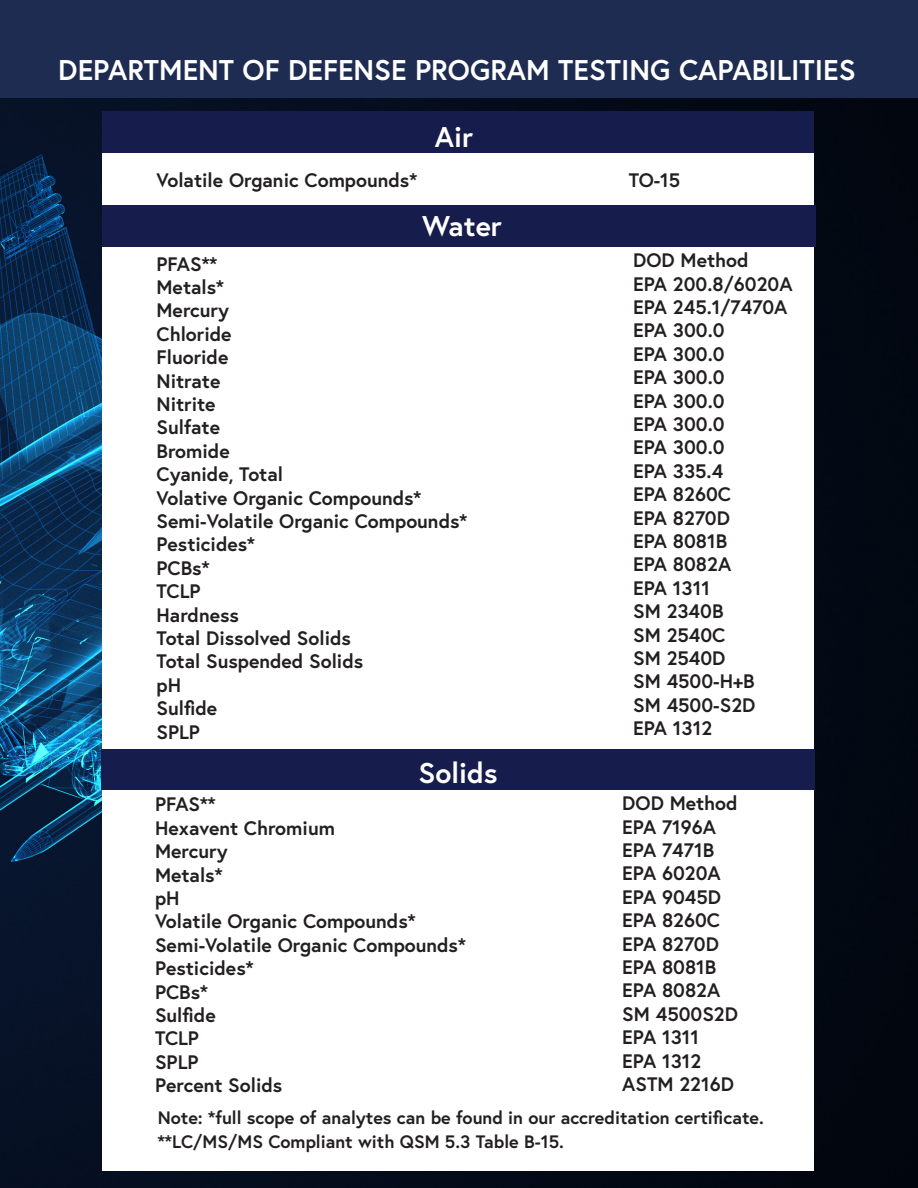
<style>
.page{position:relative;width:918px;height:1188px;background:#fff}
.page>*{position:absolute;margin:0;border:0;box-sizing:border-box;transform-origin:0 0}
.t1{font:700 28.5px "Europa";color:#fff}
.t2{font:700 19.5px "Europa";color:#231f20}
.t3{font:700 18px "Europa";color:#231f20}
</style>
<div class="page">
<img style="left:0;top:98px;width:918px;height:1090px">
<div style="left:0;top:0;width:918px;height:98px;background:#1d2c50"></div>
<div style="left:103px;top:112px;width:711px;height:1059px;background:#fff"></div>
<div style="left:103px;top:111px;width:711px;height:41px;background:#161c4b"></div>
<div style="left:103px;top:206px;width:713px;height:41px;background:#161c4b"></div>
<div style="left:101px;top:750px;width:713px;height:40px;background:#161c4b"></div>
<p class="t1" style="left:58px;top:50px;width:799px">DEPARTMENT OF DEFENSE PROGRAM TESTING CAPABILITIES</p>
<p class="t1" style="left:435px;top:117px;width:40px">Air</p>
<p class="t2" style="left:157px;top:167px;width:262px">Volatile Organic Compounds*</p>
<p class="t2" style="left:629px;top:167px;width:53px">TO-15</p>
<p class="t1" style="left:422px;top:207px;width:81px">Water</p>
<p class="t2" style="left:157px;top:250px;width:62px">PFAS**</p>
<p class="t2" style="left:157px;top:274px;width:69px">Metals*</p>
<p class="t2" style="left:157px;top:297px;width:74px">Mercury</p>
<p class="t2" style="left:157px;top:321px;width:77px">Chloride</p>
<p class="t2" style="left:157px;top:344px;width:73px">Fluoride</p>
<p class="t2" style="left:157px;top:367px;width:65px">Nitrate</p>
<p class="t2" style="left:157px;top:391px;width:61px">Nitrite</p>
<p class="t2" style="left:157px;top:414px;width:65px">Sulfate</p>
<p class="t2" style="left:157px;top:438px;width:75px">Bromide</p>
<p class="t2" style="left:157px;top:461px;width:128px">Cyanide, Total</p>
<p class="t2" style="left:157px;top:484px;width:266px">Volative Organic Compounds*</p>
<p class="t2" style="left:157px;top:508px;width:312px">Semi-Volatile Organic Compounds*</p>
<p class="t2" style="left:157px;top:531px;width:100px">Pesticides*</p>
<p class="t2" style="left:157px;top:555px;width:54px">PCBs*</p>
<p class="t2" style="left:157px;top:578px;width:45px">TCLP</p>
<p class="t2" style="left:157px;top:601px;width:84px">Hardness</p>
<p class="t2" style="left:157px;top:625px;width:196px">Total Dissolved Solids</p>
<p class="t2" style="left:157px;top:648px;width:208px">Total Suspended Solids</p>
<p class="t2" style="left:157px;top:672px;width:26px">pH</p>
<p class="t2" style="left:157px;top:695px;width:62px">Sulfide</p>
<p class="t2" style="left:157px;top:718px;width:45px">SPLP</p>
<p class="t1" style="left:419px;top:753px;width:81px">Solids</p>
<p class="t2" style="left:633px;top:247px;width:117px">DOD Method</p>
<p class="t2" style="left:633px;top:271px;width:161px">EPA 200.8/6020A</p>
<p class="t2" style="left:633px;top:294px;width:156px">EPA 245.1/7470A</p>
<p class="t2" style="left:633px;top:317px;width:93px">EPA 300.0</p>
<p class="t2" style="left:633px;top:341px;width:93px">EPA 300.0</p>
<p class="t2" style="left:633px;top:364px;width:93px">EPA 300.0</p>
<p class="t2" style="left:633px;top:388px;width:93px">EPA 300.0</p>
<p class="t2" style="left:633px;top:411px;width:93px">EPA 300.0</p>
<p class="t2" style="left:633px;top:434px;width:93px">EPA 300.0</p>
<p class="t2" style="left:633px;top:458px;width:92px">EPA 335.4</p>
<p class="t2" style="left:633px;top:481px;width:99px">EPA 8260C</p>
<p class="t2" style="left:633px;top:505px;width:98px">EPA 8270D</p>
<p class="t2" style="left:633px;top:528px;width:96px">EPA 8081B</p>
<p class="t2" style="left:633px;top:551px;width:100px">EPA 8082A</p>
<p class="t2" style="left:633px;top:575px;width:78px">EPA 1311</p>
<p class="t2" style="left:633px;top:598px;width:92px">SM 2340B</p>
<p class="t2" style="left:633px;top:622px;width:94px">SM 2540C</p>
<p class="t2" style="left:633px;top:645px;width:94px">SM 2540D</p>
<p class="t2" style="left:633px;top:668px;width:123px">SM 4500-H+B</p>
<p class="t2" style="left:633px;top:692px;width:124px">SM 4500-S2D</p>
<p class="t2" style="left:633px;top:715px;width:80px">EPA 1312</p>
<p class="t2" style="left:622px;top:790px;width:117px">DOD Method</p>
<p class="t2" style="left:622px;top:813px;width:95px">EPA 7196A</p>
<p class="t2" style="left:622px;top:837px;width:93px">EPA 7471B</p>
<p class="t2" style="left:622px;top:860px;width:100px">EPA 6020A</p>
<p class="t2" style="left:622px;top:884px;width:100px">EPA 9045D</p>
<p class="t2" style="left:622px;top:907px;width:99px">EPA 8260C</p>
<p class="t2" style="left:622px;top:930px;width:98px">EPA 8270D</p>
<p class="t2" style="left:622px;top:954px;width:96px">EPA 8081B</p>
<p class="t2" style="left:622px;top:977px;width:100px">EPA 8082A</p>
<p class="t2" style="left:622px;top:1001px;width:117px">SM 4500S2D</p>
<p class="t2" style="left:622px;top:1024px;width:78px">EPA 1311</p>
<p class="t2" style="left:622px;top:1047px;width:80px">EPA 1312</p>
<p class="t2" style="left:622px;top:1071px;width:113px">ASTM 2216D</p>
<p class="t3" style="left:158px;top:1105px;width:608px">Note: *full scope of analytes can be found in our accreditation certificate.</p>
<p class="t2" style="left:155px;top:791px;width:62px">PFAS**</p>
<p class="t2" style="left:155px;top:815px;width:181px">Hexavent Chromium</p>
<p class="t2" style="left:155px;top:838px;width:74px">Mercury</p>
<p class="t2" style="left:155px;top:861px;width:69px">Metals*</p>
<p class="t2" style="left:155px;top:885px;width:26px">pH</p>
<p class="t2" style="left:155px;top:908px;width:262px">Volatile Organic Compounds*</p>
<p class="t2" style="left:155px;top:932px;width:312px">Semi-Volatile Organic Compounds*</p>
<p class="t2" style="left:155px;top:955px;width:100px">Pesticides*</p>
<p class="t2" style="left:155px;top:978px;width:54px">PCBs*</p>
<p class="t2" style="left:155px;top:1002px;width:62px">Sulfide</p>
<p class="t2" style="left:155px;top:1025px;width:45px">TCLP</p>
<p class="t2" style="left:155px;top:1049px;width:45px">SPLP</p>
<p class="t2" style="left:155px;top:1072px;width:129px">Percent Solids</p>
<p class="t3" style="left:158px;top:1129px;width:408px">**LC/MS/MS Compliant with QSM 5.3 Table B-15.</p>
</div>
